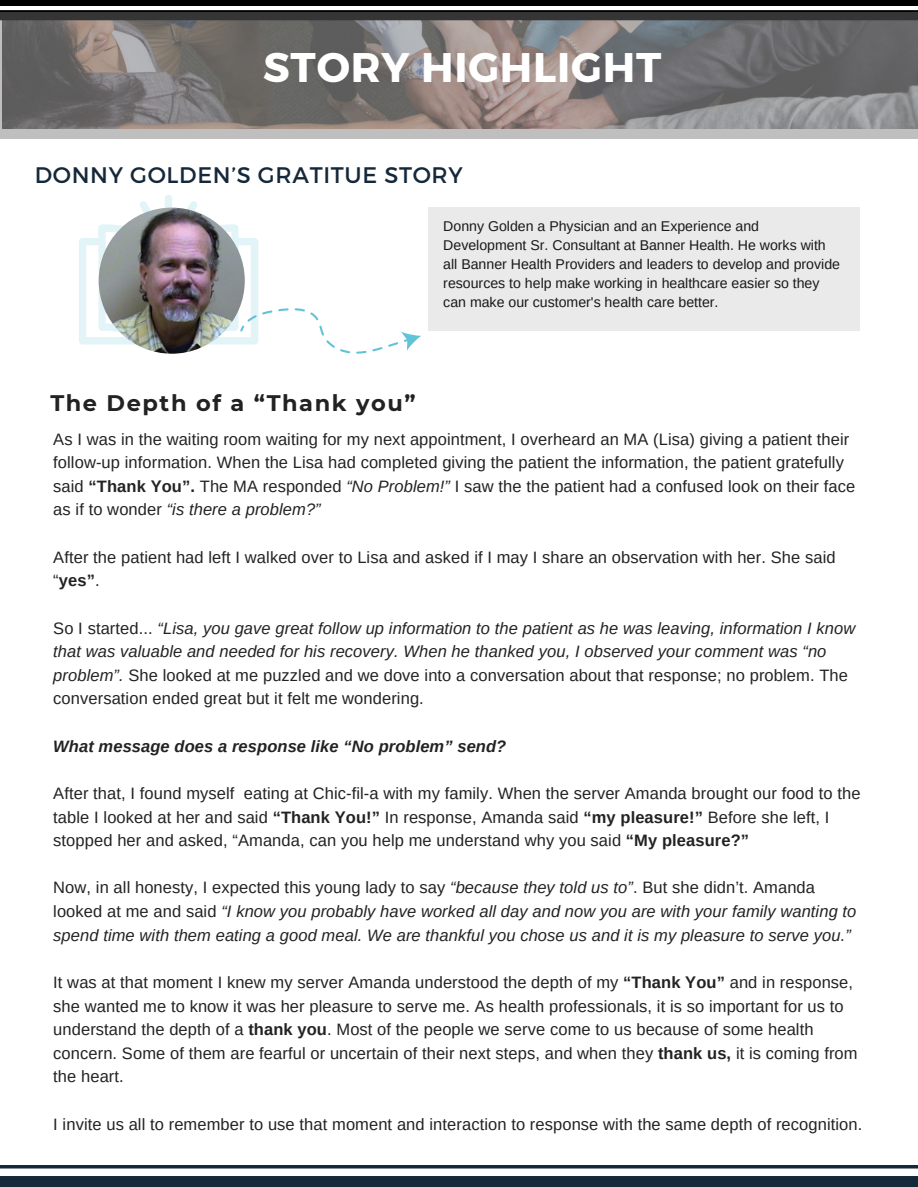
<style>
.page{position:relative;width:918px;height:1188px;background:#fff}
.page>*{position:absolute;margin:0;border:0;box-sizing:border-box;transform-origin:0 0}
.t1{font:700 41.4px "Montserrat";letter-spacing:.02em;color:#fff}
.t2{font:22.5px "Montserrat";letter-spacing:.03em;color:#15283a}
.t3{font:700 22.5px "Montserrat";letter-spacing:.07em;color:#222}
.t4{font:16.5px/23.7px "Arimo";letter-spacing:.005em;color:#222}
.t5{font:italic 16.5px/23.7px "Arimo";letter-spacing:.005em;color:#222}
.t6{font:italic 700 16.5px "Arimo";letter-spacing:.005em;color:#222}
.t7{font:14.1px/19.2px "Arimo";color:#191919}
.s1{font-weight:700}
.s2{font-style:italic}
.s3{font-style:normal}
</style>
<div class="page">
<svg style="left:0;top:10px;width:918px;height:2px;background:#111"></svg>
<div style="left:0;top:0;width:918px;height:6px;background:#000"></div>
<svg style="left:0;top:12px;width:918px;height:126px;background:#7c7878"></svg>
<svg style="left:0;top:1165px;width:918px;height:22px"></svg>
<div style="left:165px;top:195px;width:7px;height:20px;background:#e2f4f8;border-radius:4px"></div>
<div style="left:428px;top:208px;width:432px;height:123px;background:#eaeaea"></div>
<svg style="left:79px;top:201px;width:342px;height:152px"></svg>
<img style="left:99px;top:208px;width:146px;height:146px;border-radius:50%">
<p class="t1" style="left:263px;top:41px;width:400px">STORY HIGHLIGHT</p>
<p class="t2" style="left:35px;top:160px;width:430px">DONNY GOLDEN’S GRATITUE STORY</p>
<p class="t7" style="left:443px;top:216px;width:398px">Donny Golden a Physician and an Experience and Development Sr. Consultant at Banner Health. He works with all Banner Health Providers and leaders to develop and provide resources to help make working in healthcare easier so they can make our customer's health care better.</p>
<p class="t3" style="left:50px;top:390px;width:367px">The Depth of a “Thank you”</p>
<p class="t4" style="left:53px;top:427px;width:804px">As I was in the waiting room waiting for my next appointment, I overheard an MA (Lisa) giving a patient their follow-up information. When the Lisa had completed giving the patient the information, the patient gratefully said <span class="s1">“Thank You”.</span> The MA responded <span class="s2">“No Problem!”</span> I saw the the patient had a confused look on their face as if to wonder <span class="s2">“is there a problem?”</span></p>
<p class="t4" style="left:53px;top:545px;width:784px">After the patient had left I walked over to Lisa and asked if I may I share an observation with her. She said “<span class="s1">yes”</span>.</p>
<p class="t5" style="left:53px;top:616px;width:803px"><span class="s3">So I started...</span> “Lisa, you gave great follow up information to the patient as he was leaving, information I know that was valuable and needed for his recovery. When he thanked you, I observed your comment was “no problem”. <span class="s3">She looked at me puzzled and we dove into a conversation about that response; no problem. The conversation ended great but it felt me wondering.</span></p>
<p class="t6" style="left:53px;top:737px;width:455px">What message does a response like “No problem” send?</p>
<p class="t4" style="left:53px;top:781px;width:809px">After that, I found myself eating at Chic-fil-a with my family. When the server Amanda brought our food to the table I looked at her and said <span class="s1">“Thank You!”</span> In response, Amanda said <span class="s1">“my pleasure!”</span> Before she left, I stopped her and asked, “Amanda, can you help me understand why you said <span class="s1">“My pleasure?”</span></p>
<p class="t5" style="left:53px;top:876px;width:805px"><span class="s3">Now, in all honesty, I expected this young lady to say</span> “because they told us to”<span class="s3">. But she didn’t. Amanda looked at me and said</span> “I know you probably have worked all day and now you are with your family wanting to spend time with them eating a good meal. We are thankful you chose us and it is my pleasure to serve you.”</p>
<p class="t4" style="left:53px;top:970px;width:806px">It was at that moment I knew my server Amanda understood the depth of my <span class="s1">“Thank You”</span> and in response, she wanted me to know it was her pleasure to serve me. As health professionals, it is so important for us to understand the depth of a <span class="s1">thank you</span>. Most of the people we serve come to us because of some health concern. Some of them are fearful or uncertain of their next steps, and when they <span class="s1">thank us,</span> it is coming from the heart.</p>
<p class="t4" style="left:53px;top:1112px;width:811px">I invite us all to remember to use that moment and interaction to response with the same depth of recognition.</p>
</div>
